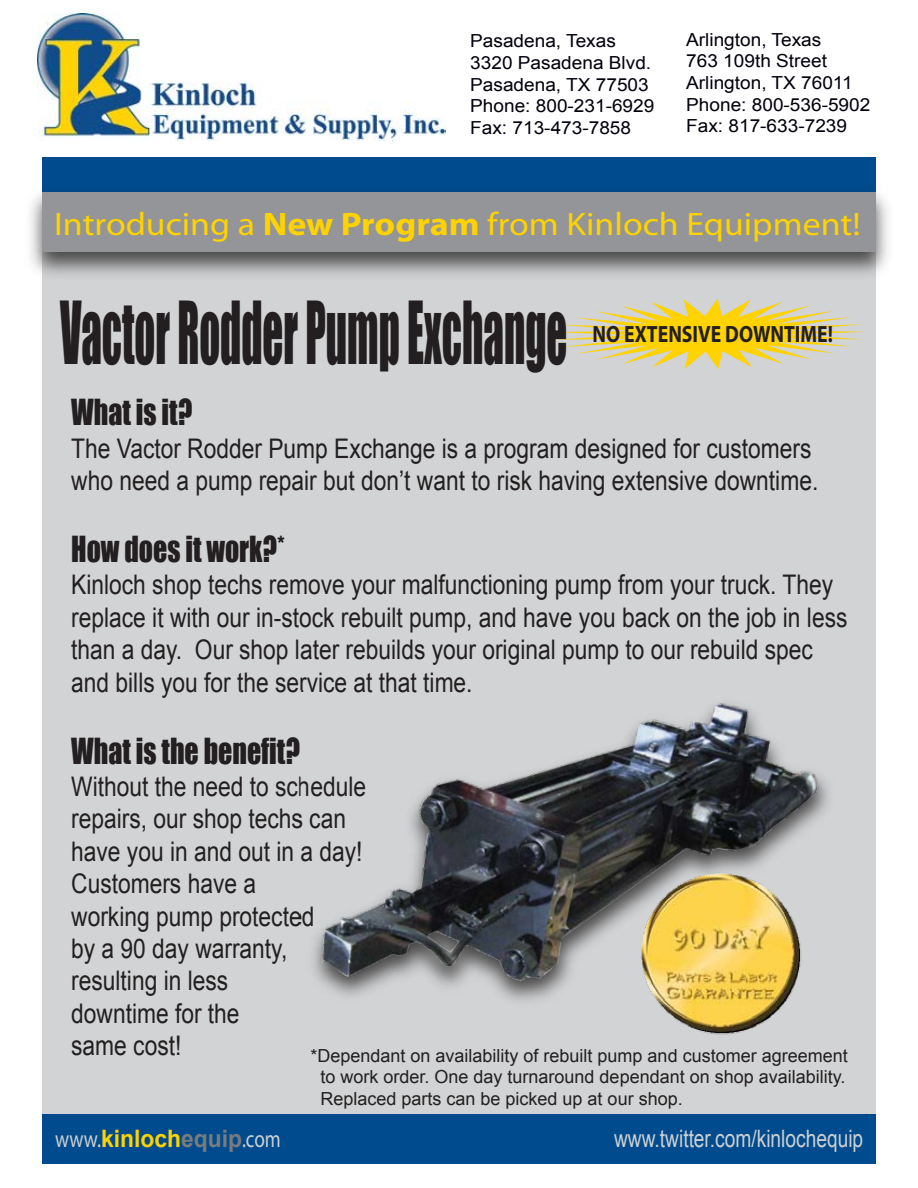
<style>
.page{position:relative;width:918px;height:1188px;background:#fff}
.page>*{position:absolute;margin:0;border:0;box-sizing:border-box;transform-origin:0 0}
.t1{font:79.65px "Impact";color:#231f20;scale:.51 1}
.t2{font:33px "Impact";color:#231f20;scale:.84 1}
.t3{font:32.7px "Myriad Pro";color:#ffd200;scale:1.1 1}
.t4{font:27px/32.4px "Arial";color:#231f20;scale:.84 1}
.t5{font:24px "Arial";color:#cfd0d2;scale:.8 1}
.t6{font:24px "Myriad Pro";letter-spacing:.005em;color:#cfd0d2;scale:.8 1}
.t7{font:700 23.7px "Myriad Pro";color:#231f20;scale:.83 1}
.t8{font:18px/21.6px "Arial";color:#00000d;scale:1.06 1}
.t9{font:18px/21.6px "Arial";color:#231f20}
.s1{font-weight:700}
.s2{font-family:"Arial";font-weight:700;color:#ffd200}
.s3{font-family:"Arial";font-weight:700;color:#797b7d}
</style>
<div class="page">
<img style="left:37px;top:13px;width:409px;height:127px">
<div style="left:42px;top:158px;width:834px;height:1006px;background:#004b8d"></div>
<div style="left:42px;top:226px;width:834px;height:888px;background:#d1d3d4"></div>
<img style="left:30px;top:193px;width:858px;height:82px">
<div style="left:42px;top:192px;width:834px;height:60px;background:#939598"></div>
<img style="left:314px;top:702px;width:515px;height:299px">
<img style="left:574px;top:849px;width:255px;height:186px">
<svg style="left:554px;top:298px;width:312px;height:71px"></svg>
<p class="t8" style="left:470px;top:30px;width:175px">Pasadena, Texas<br>3320 Pasadena Blvd.<br>Pasadena, TX 77503<br>Phone: 800-231-6929<br>Fax: 713-473-7858</p>
<p class="t8" style="left:686px;top:29px;width:175px">Arlington, Texas<br>763 109th Street<br>Arlington, TX 76011<br>Phone: 800-536-5902<br>Fax: 817-633-7239</p>
<p class="t3" style="left:54px;top:203px;width:735px">Introducing a <span class="s1">New Program</span> from Kinloch Equipment!</p>
<h1 class="t1" style="left:60px;top:271px;width:997px">Vactor Rodder Pump Exchange</h1>
<p class="t7" style="left:593px;top:318px;width:291px">NO EXTENSIVE DOWNTIME!</p>
<p class="t2" style="left:71px;top:387px;width:146px">What is it?</p>
<p class="t4" style="left:71px;top:432px;width:891px">The Vactor Rodder Pump Exchange is a program designed for customers who need a pump repair but don’t want to risk having extensive downtime.</p>
<p class="t2" style="left:71px;top:523px;width:256px">How does it work?*</p>
<p class="t4" style="left:71px;top:569px;width:926px">Kinloch shop techs remove your malfunctioning pump from your truck. They replace it with our in-stock rebuilt pump, and have you back on the job in less than a day. Our shop later rebuilds your original pump to our rebuild spec and bills you for the service at that time.</p>
<p class="t2" style="left:71px;top:725px;width:274px">What is the benefit?</p>
<p class="t4" style="left:71px;top:771px;width:353px">Without the need to schedule repairs, our shop techs can have you in and out in a day!<br>Customers have a<br>working pump protected<br>by a 90 day warranty, resulting in less<br>downtime for the<br>same cost!</p>
<p class="t9" style="left:321px;top:1045px;width:529px;text-indent:-10px">*Dependant on availability of rebuilt pump and customer agreement to work order. One day turnaround dependant on shop availability.<br>Replaced parts can be picked up at our shop.</p>
<p class="t6" style="left:55px;top:1124px;width:284px">www.<span class="s2">kinloch</span><span class="s3">equip</span>.com</p>
<p class="t5" style="left:614px;top:1123px;width:313px">www.twitter.com/kinlochequip</p>
</div>
